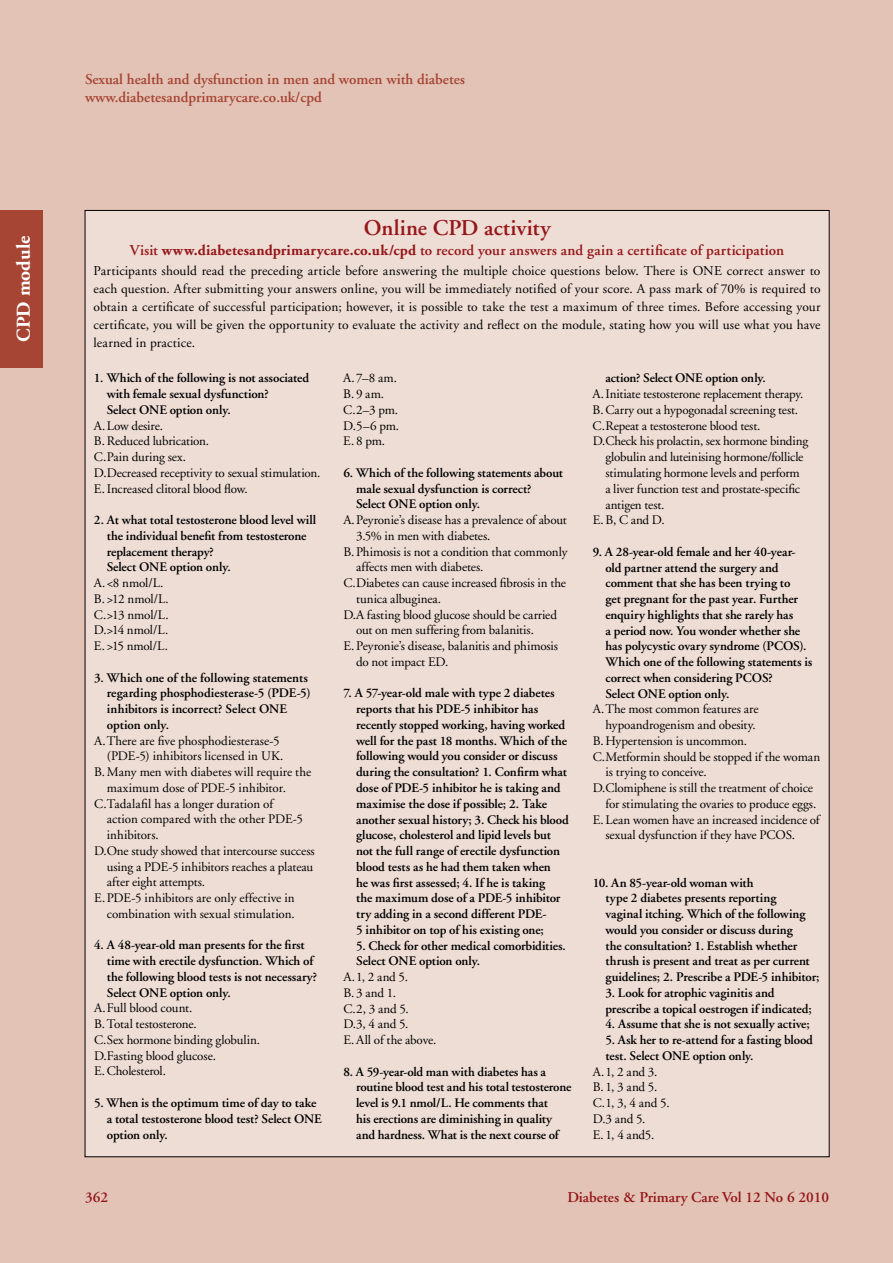
<style>
.page{position:relative;width:893px;height:1263px;background:#e2c3b6}
.page>*{position:absolute;margin:0;border:0;box-sizing:border-box;transform-origin:0 0}
.t1{font:600 22.5px "Adobe Garamond";letter-spacing:.005em;color:#96171a}
.t2{font:700 19.5px "Adobe Garamond";letter-spacing:-.01em;color:#fff}
.t3{font:600 15px "Adobe Garamond";color:#96171a}
.t4{font:600 15px/18px "Adobe Garamond";color:#a74534}
.t5{font:13.5px/18px "Adobe Garamond";letter-spacing:.015em;color:#000;text-align:justify}
.t6{font:600 13.05px/15.8px "Adobe Garamond";letter-spacing:-.01em;color:#000}
.t7{font:13.05px/15.8px "Adobe Garamond";letter-spacing:-.01em;color:#000}
.s1{font-weight:700}
</style>
<div class="page">
<div style="left:0;top:210px;width:43px;height:157px;background:#a74534"></div>
<div style="left:85px;top:210px;width:744px;height:947px;background:#eeddd5"></div>
<h2 class="t2" style="left:13px;top:341px;width:107px;rotate:-90deg">CPD module</h2>
<p class="t4" style="left:85px;top:71px;width:382px">Sexual health and dysfunction in men and women with diabetes www.diabetesandprimarycare.co.uk/cpd</p>
<h1 class="t1" style="left:364px;top:216px;width:188px">Online CPD activity</h1>
<p class="t3" style="left:130px;top:242px;width:656px">Visit <span class="s1">www.diabetesandprimarycare.co.uk/cpd</span> to record your answers and gain a certificate of participation</p>
<p class="t5" style="left:94px;top:262px;width:729px">Participants should read the preceding article before answering the multiple choice questions below. There is ONE correct answer to each question. After submitting your answers online, you will be immediately notified of your score. A pass mark of 70% is required to obtain a certificate of successful participation; however, it is possible to take the test a maximum of three times. Before accessing your certificate, you will be given the opportunity to evaluate the activity and reflect on the module, stating how you will use what you have learned in practice.</p>
<p class="t6" style="left:107px;top:371px;width:204px;text-indent:-13px">1. Which of the following is not associated with female sexual dysfunction?<br>Select ONE option only.</p>
<p class="t7" style="left:94px;top:418px;width:228px">A.Low desire.<br>B.Reduced lubrication.<br>C.Pain during sex.<br>D.Decreased receptivity to sexual stimulation.<br>E.Increased clitoral blood flow.</p>
<p class="t6" style="left:107px;top:512px;width:211px;text-indent:-13px">2. At what total testosterone blood level will the individual benefit from testosterone replacement therapy?<br>Select ONE option only.</p>
<p class="t7" style="left:94px;top:575px;width:76px">A.&lt;8 nmol/L.<br>B. &gt;12 nmol/L.<br>C.&gt;13 nmol/L.<br>D.&gt;14 nmol/L.<br>E.&gt;15 nmol/L.</p>
<p class="t6" style="left:107px;top:670px;width:205px;text-indent:-13px">3. Which one of the following statements regarding phosphodiesterase-5 (PDE-5) inhibitors is incorrect? Select ONE option only.</p>
<p class="t7" style="left:94px;top:733px;width:187px">A.There are five phosphodiesterase-5</p>
<p class="t7" style="left:107px;top:749px;width:178px">(PDE-5) inhibitors licensed in UK.</p>
<p class="t7" style="left:94px;top:764px;width:219px">B.Many men with diabetes will require the</p>
<p class="t7" style="left:107px;top:780px;width:181px">maximum dose of PDE-5 inhibitor.</p>
<p class="t7" style="left:94px;top:796px;width:181px">C.Tadalafil has a longer duration of</p>
<p class="t7" style="left:107px;top:812px;width:198px">action compared with the other PDE-5</p>
<p class="t7" style="left:107px;top:827px;width:54px">inhibitors.</p>
<p class="t7" style="left:94px;top:843px;width:222px">D.One study showed that intercourse success</p>
<p class="t7" style="left:107px;top:859px;width:208px">using a PDE-5 inhibitors reaches a plateau</p>
<p class="t7" style="left:107px;top:875px;width:100px">after eight attempts.</p>
<p class="t7" style="left:94px;top:890px;width:202px">E.PDE-5 inhibitors are only effective in</p>
<p class="t7" style="left:107px;top:906px;width:190px">combination with sexual stimulation.</p>
<p class="t6" style="left:107px;top:938px;width:212px;text-indent:-13px">4. A 48-year-old man presents for the first time with erectile dysfunction. Which of the following blood tests is not necessary?<br>Select ONE option only.</p>
<p class="t7" style="left:94px;top:1001px;width:167px">A.Full blood count.<br>B.Total testosterone.<br>C.Sex hormone binding globulin.<br>D.Fasting blood glucose.<br>E.Cholesterol.</p>
<p class="t6" style="left:107px;top:1095px;width:216px;text-indent:-13px">5. When is the optimum time of day to take a total testosterone blood test? Select ONE option only.</p>
<p class="t7" style="left:343px;top:371px;width:57px">A.7–8 am.<br>B. 9 am.<br>C.2–3 pm.<br>D.5–6 pm.<br>E.8 pm.</p>
<p class="t6" style="left:356px;top:465px;width:208px;text-indent:-13px">6. Which of the following statements about male sexual dysfunction is correct?<br>Select ONE option only.</p>
<p class="t7" style="left:343px;top:512px;width:225px">A.Peyronie’s disease has a prevalence of about</p>
<p class="t7" style="left:356px;top:528px;width:136px">3.5% in men with diabetes.</p>
<p class="t7" style="left:343px;top:544px;width:226px">B.Phimosis is not a condition that commonly</p>
<p class="t7" style="left:356px;top:560px;width:129px">affects men with diabetes.</p>
<p class="t7" style="left:343px;top:575px;width:224px">C.Diabetes can cause increased fibrosis in the</p>
<p class="t7" style="left:356px;top:591px;width:87px">tunica albuginea.</p>
<p class="t7" style="left:343px;top:607px;width:215px">D.A fasting blood glucose should be carried</p>
<p class="t7" style="left:356px;top:623px;width:179px">out on men suffering from balanitis.</p>
<p class="t7" style="left:343px;top:638px;width:216px">E.Peyronie’s disease, balanitis and phimosis</p>
<p class="t7" style="left:356px;top:654px;width:94px">do not impact ED.</p>
<p class="t6" style="left:356px;top:686px;width:214px;text-indent:-13px">7. A 57-year-old male with type 2 diabetes reports that his PDE-5 inhibitor has recently stopped working, having worked well for the past 18 months. Which of the following would you consider or discuss during the consultation? 1. Confirm what dose of PDE-5 inhibitor he is taking and maximise the dose if possible; 2. Take another sexual history; 3. Check his blood glucose, cholesterol and lipid levels but not the full range of erectile dysfunction blood tests as he had them taken when<br>he was first assessed; 4. If he is taking<br>the maximum dose of a PDE-5 inhibitor try adding in a second different PDE-<br>5 inhibitor on top of his existing one;</p>
<p class="t6" style="left:356px;top:938px;width:211px">5. Check for other medical comorbidities.<br>Select ONE option only.</p>
<p class="t7" style="left:343px;top:969px;width:95px">A.1, 2 and 5.<br>B. 3 and 1.<br>C.2, 3 and 5.<br>D.3, 4 and 5.<br>E.All of the above.</p>
<p class="t6" style="left:356px;top:1064px;width:217px;text-indent:-13px">8. A 59-year-old man with diabetes has a routine blood test and his total testosterone level is 9.1 nmol/L. He comments that<br>his erections are diminishing in quality and hardness. What is the next course of</p>
<p class="t6" style="left:605px;top:371px;width:162px">action? Select ONE option only.</p>
<p class="t7" style="left:593px;top:387px;width:212px">A.Initiate testosterone replacement therapy.</p>
<p class="t7" style="left:593px;top:402px;width:207px">B.Carry out a hypogonadal screening test.</p>
<p class="t7" style="left:593px;top:418px;width:169px">C.Repeat a testosterone blood test.</p>
<p class="t7" style="left:593px;top:434px;width:217px">D.Check his prolactin, sex hormone binding</p>
<p class="t7" style="left:605px;top:450px;width:200px">globulin and luteinising hormone/follicle</p>
<p class="t7" style="left:605px;top:465px;width:196px">stimulating hormone levels and perform</p>
<p class="t7" style="left:605px;top:481px;width:196px">a liver function test and prostate-specific</p>
<p class="t7" style="left:605px;top:497px;width:61px">antigen test.</p>
<p class="t7" style="left:593px;top:513px;width:73px">E.B, C and D.</p>
<p class="t6" style="left:605px;top:544px;width:209px;text-indent:-13px">9. A 28-year-old female and her 40-year&shy;old partner attend the surgery and comment that she has been trying to<br>get pregnant for the past year. Further enquiry highlights that she rarely has<br>a period now. You wonder whether she has polycystic ovary syndrome (PCOS).<br>Which one of the following statements is correct when considering PCOS?<br>Select ONE option only.</p>
<p class="t7" style="left:593px;top:702px;width:167px">A.The most common features are</p>
<p class="t7" style="left:605px;top:717px;width:152px">hypoandrogenism and obesity.</p>
<p class="t7" style="left:593px;top:733px;width:156px">B.Hypertension is uncommon.</p>
<p class="t7" style="left:593px;top:749px;width:229px">C.Metformin should be stopped if the woman</p>
<p class="t7" style="left:605px;top:765px;width:103px">is trying to conceive.</p>
<p class="t7" style="left:593px;top:780px;width:222px">D.Clomiphene is still the treatment of choice</p>
<p class="t7" style="left:605px;top:796px;width:212px">for stimulating the ovaries to produce eggs.</p>
<p class="t7" style="left:593px;top:812px;width:229px">E.Lean women have an increased incidence of</p>
<p class="t7" style="left:605px;top:828px;width:191px">sexual dysfunction if they have PCOS.</p>
<p class="t6" style="left:605px;top:875px;width:216px;text-indent:-13px">10. An 85-year-old woman with<br>type 2 diabetes presents reporting<br>vaginal itching. Which of the following would you consider or discuss during<br>the consultation? 1. Establish whether thrush is present and treat as per current guidelines; 2. Prescribe a PDE-5 inhibitor;</p>
<p class="t6" style="left:605px;top:985px;width:208px">3. Look for atrophic vaginitis and prescribe a topical oestrogen if indicated;</p>
<p class="t6" style="left:605px;top:1016px;width:206px">4. Assume that she is not sexually active;</p>
<p class="t6" style="left:605px;top:1032px;width:209px">5. Ask her to re-attend for a fasting blood test. Select ONE option only.</p>
<p class="t7" style="left:593px;top:1064px;width:78px">A.1, 2 and 3.<br>B. 1, 3 and 5.<br>C.1, 3, 4 and 5.<br>D.3 and 5.<br>E.1, 4 and5.</p>
<p class="t3" style="left:85px;top:1189px;width:24px">362</p>
<p class="t3" style="left:567px;top:1189px;width:263px">Diabetes &amp; Primary Care Vol 12 No 6 2010</p>
</div>
